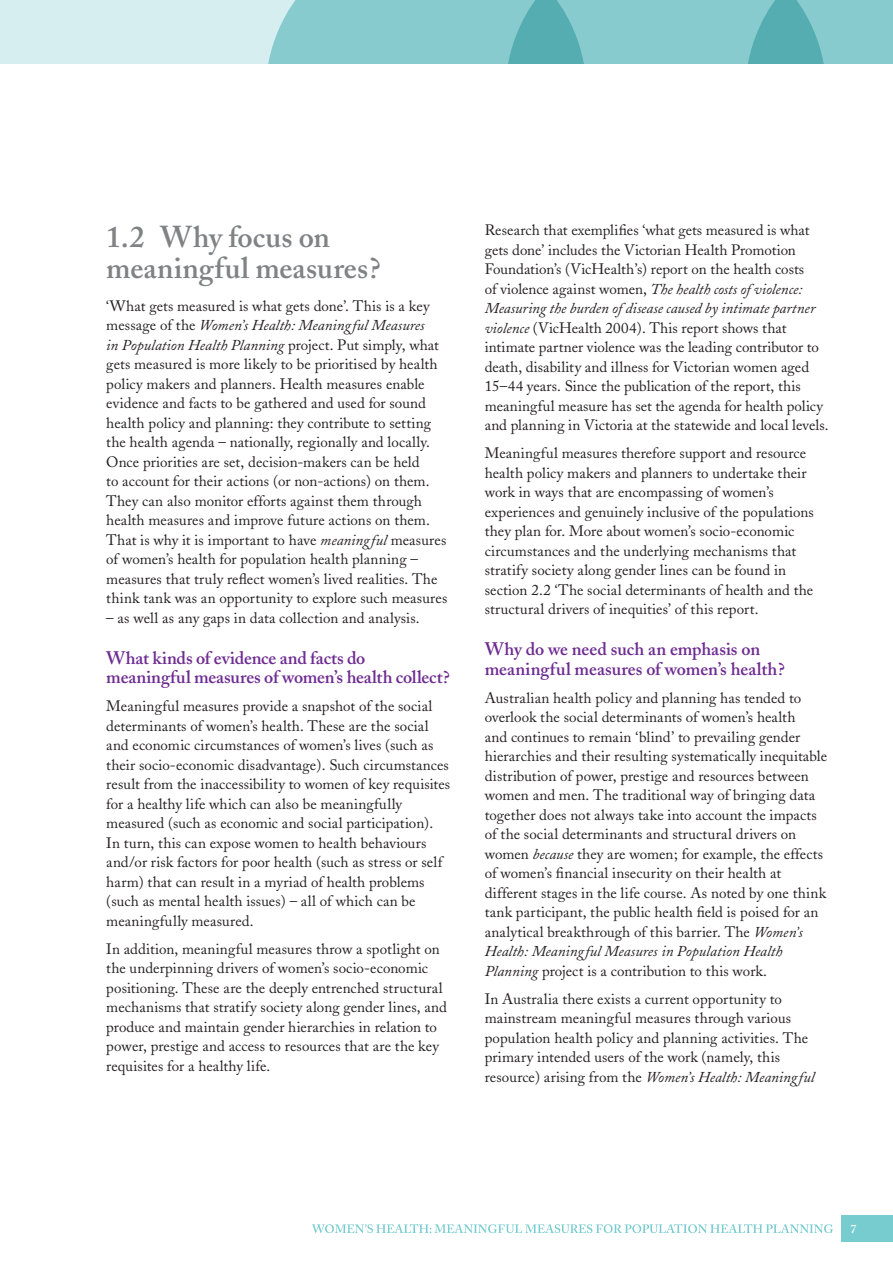
<style>
.page{position:relative;width:893px;height:1263px;background:#fff}
.page>*{position:absolute;margin:0;border:0;box-sizing:border-box;transform-origin:0 0}
.t1{font:600 30px/31.5px "Adobe Caslon";color:#808285}
.t2{font:600 18px/19.5px "Adobe Caslon";letter-spacing:-.005em;color:#6e2c91}
.t3{font:15px/19.5px "Adobe Caslon";letter-spacing:.005em;color:#231f20}
.t4{font:600 12px "Adobe Caslon";color:#fff}
.s1{font-style:italic}
</style>
<div class="page">
<div style="left:0;top:0;width:893px;height:64px;background:#d6eeef"></div>
<svg style="left:268px;top:0;width:625px;height:64px"></svg>
<svg style="left:312px;top:1224px;width:521px;height:9px"></svg>
<div style="left:842px;top:1215px;width:51px;height:27px;background:#77ccd0"></div>
<h1 class="t1" style="left:106px;top:221px;width:276px">1.2 Why focus on meaningful measures?</h1>
<p class="t3" style="left:106px;top:296px;width:343px">‘What gets measured is what gets done’. This is a key message of the <span class="s1">Women’s Health: Meaningful Measures<br>in Population Health Planning</span> project. Put simply, what gets measured is more likely to be prioritised by health policy makers and planners. Health measures enable evidence and facts to be gathered and used for sound health policy and planning: they contribute to setting the health agenda – nationally, regionally and locally.<br>Once priorities are set, decision-makers can be held<br>to account for their actions (or non-actions) on them.<br>They can also monitor efforts against them through health measures and improve future actions on them.<br>That is why it is important to have <span class="s1">meaningful</span> measures of women’s health for population health planning – measures that truly reflect women’s lived realities. The think tank was an opportunity to explore such measures</p>
<p class="t3" style="left:106px;top:608px;width:315px">– as well as any gaps in data collection and analysis.</p>
<p class="t2" style="left:106px;top:648px;width:345px">What kinds of evidence and facts do meaningful measures of women’s health collect?</p>
<p class="t3" style="left:106px;top:696px;width:345px">Meaningful measures provide a snapshot of the social determinants of women’s health. These are the social and economic circumstances of women’s lives (such as their socio-economic disadvantage). Such circumstances result from the inaccessibility to women of key requisites for a healthy life which can also be meaningfully measured (such as economic and social participation).<br>In turn, this can expose women to health behaviours and/or risk factors for poor health (such as stress or self harm) that can result in a myriad of health problems (such as mental health issues) – all of which can be meaningfully measured.</p>
<p class="t3" style="left:106px;top:939px;width:342px">In addition, meaningful measures throw a spotlight on the underpinning drivers of women’s socio-economic positioning. These are the deeply entrenched structural mechanisms that stratify society along gender lines, and produce and maintain gender hierarchies in relation to power, prestige and access to resources that are the key requisites for a healthy life.</p>
<p class="t3" style="left:485px;top:221px;width:345px">Research that exemplifies ‘what gets measured is what gets done’ includes the Victorian Health Promotion Foundation’s (VicHealth’s) report on the health costs<br>of violence against women, <span class="s1">The health costs of violence:<br>Measuring the burden of disease caused by intimate partner violence</span> (VicHealth 2004). This report shows that intimate partner violence was the leading contributor to death, disability and illness for Victorian women aged 15–44 years. Since the publication of the report, this meaningful measure has set the agenda for health policy and planning in Victoria at the statewide and local levels.</p>
<p class="t3" style="left:485px;top:444px;width:331px">Meaningful measures therefore support and resource health policy makers and planners to undertake their work in ways that are encompassing of women’s experiences and genuinely inclusive of the populations they plan for. More about women’s socio-economic circumstances and the underlying mechanisms that stratify society along gender lines can be found in section 2.2 ‘The social determinants of health and the structural drivers of inequities’ of this report.</p>
<p class="t2" style="left:485px;top:639px;width:302px">Why do we need such an emphasis on meaningful measures of women’s health?</p>
<p class="t3" style="left:485px;top:688px;width:344px">Australian health policy and planning has tended to overlook the social determinants of women’s health<br>and continues to remain ‘blind’ to prevailing gender hierarchies and their resulting systematically inequitable distribution of power, prestige and resources between women and men. The traditional way of bringing data together does not always take into account the impacts of the social determinants and structural drivers on women <span class="s1">because</span> they are women; for example, the effects of women’s financial insecurity on their health at different stages in the life course. As noted by one think tank participant, the public health field is poised for an analytical breakthrough of this barrier. The <span class="s1">Women’s Health: Meaningful Measures in Population Health Planning</span> project is a contribution to this work.</p>
<p class="t3" style="left:485px;top:989px;width:331px">In Australia there exists a current opportunity to mainstream meaningful measures through various population health policy and planning activities. The primary intended users of the work (namely, this resource) arising from the <span class="s1">Women’s Health: Meaningful</span></p>
<p class="t4" style="left:850px;top:1222px;width:7px">7</p>
</div>
